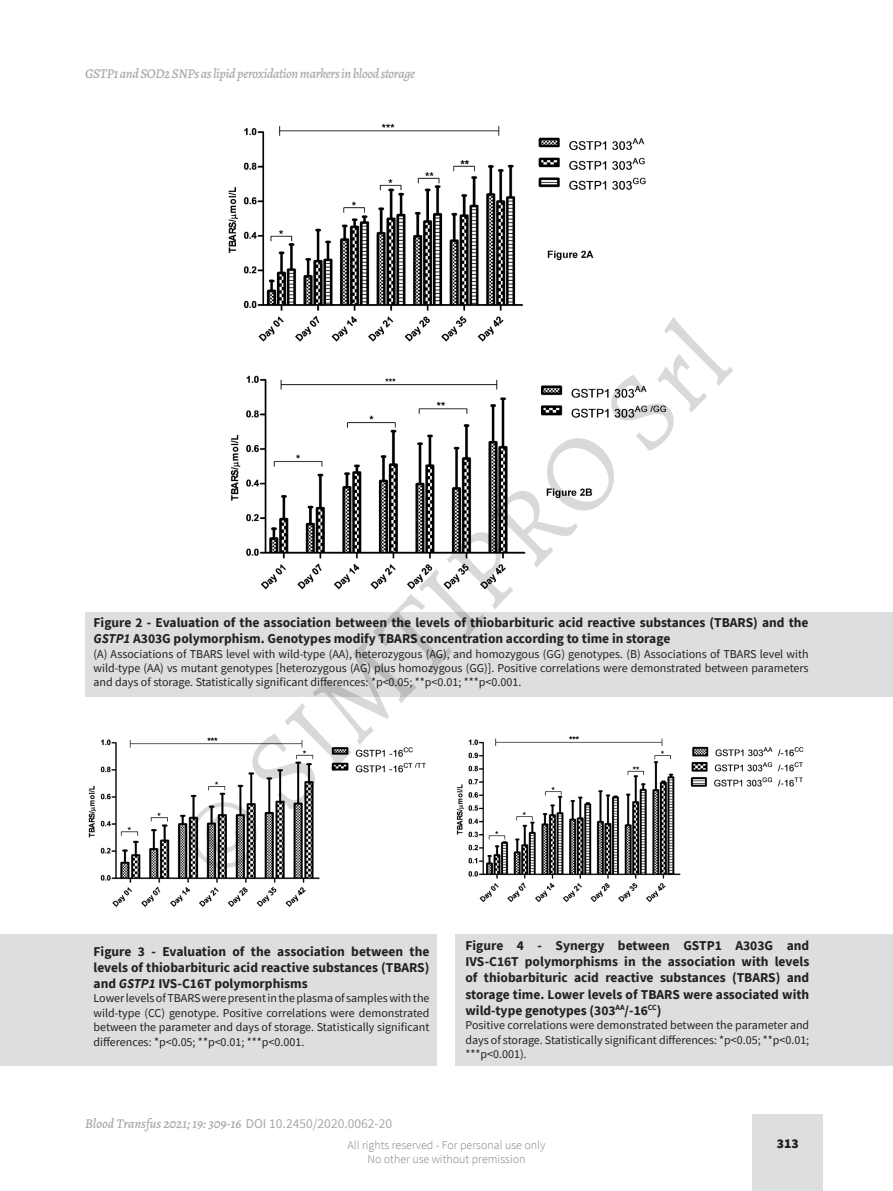
<style>
.page{position:relative;width:893px;height:1191px;background:#fff}
.page>*{position:absolute;margin:0;border:0;box-sizing:border-box;transform-origin:0 0}
.t1{font:108px "Alegreya";color:rgb(0 0 0/.15)}
.Didascalia_figure_20{font:700 13.5px/16.2px "Source Sans Pro";color:#231f20;text-align:justify}
.t2{font:italic 500 13.5px "Alegreya";letter-spacing:-.025em;color:#a8a9ad}
.t3{font:italic 500 13.5px "Alegreya";color:#a8a9ad}
.t4{font:900 13.5px "Source Sans Pro";color:#231f20}
.Didascalia_figure_20-2{font:12px/14.4px "Source Sans Pro";color:#231f20;text-align:justify}
.t5{font:300 12px/14.4px "Source Sans Pro";color:#808080;text-align:center}
.s1{font-style:italic}
.s2{font-family:"Source Sans Pro";font-weight:400;font-style:normal}
</style>
<div class="page">
<div style="left:752px;top:1114px;width:71px;height:77px;background:#dddee0"></div>
<div style="left:0;top:933px;width:436px;height:132px;background:#dddee0"></div>
<div style="left:85px;top:612px;width:808px;height:84px;background:#dddee0"></div>
<div style="left:455px;top:933px;width:438px;height:132px;background:#dddee0"></div>
<img style="left:228px;top:123px;width:438px;height:467px">
<img style="left:88px;top:737px;width:338px;height:170px">
<img style="left:456px;top:736px;width:348px;height:166px">
<p class="t2" style="left:85px;top:64px;width:332px">GSTP1 and SOD2 SNPs as lipid peroxidation markers in blood storage</p>
<h1 class="t1" style="left:146px;top:810px;width:730px;rotate:-45deg">© SIMTIPRO Srl</h1>
<p class="Didascalia_figure_20" style="left:94px;top:614px;width:717px">Figure 2 - Evaluation of the association between the levels of thiobarbituric acid reactive substances (TBARS) and the<br><span class="s1">GSTP1</span> A303G polymorphism. Genotypes modify TBARS concentration according to time in storage</p>
<p class="Didascalia_figure_20-2" style="left:94px;top:646px;width:717px">(A) Associations of TBARS level with wild-type (AA), heterozygous (AG), and homozygous (GG) genotypes. (B) Associations of TBARS level with wild-type (AA) vs mutant genotypes [heterozygous (AG) plus homozygous (GG)]. Positive correlations were demonstrated between parameters and days of storage. Statistically significant differences: *p&lt;0.05; **p&lt;0.01; ***p&lt;0.001.</p>
<p class="Didascalia_figure_20" style="left:94px;top:942px;width:337px">Figure 3 - Evaluation of the association between the levels of thiobarbituric acid reactive substances (TBARS) and <span class="s1">GSTP1</span> IVS-C16T polymorphisms</p>
<p class="Didascalia_figure_20-2" style="left:94px;top:991px;width:337px">Lower levels of TBARS were present in the plasma of samples with the wild-type (CC) genotype. Positive correlations were demonstrated between the parameter and days of storage. Statistically significant differences: *p&lt;0.05; **p&lt;0.01; ***p&lt;0.001.</p>
<p class="t3" style="left:85px;top:1114px;width:309px">Blood Transfus 2021; 19: 309-16 <span class="s2">DOI 10.2450/2020.0062-20</span></p>
<p class="Didascalia_figure_20" style="left:465px;top:937px;width:345px">Figure 4 - Synergy between GSTP1 A303G and IVS-C16T polymorphisms in the association with levels of thiobarbituric acid reactive substances (TBARS) and storage time. Lower levels of TBARS were associated with wild-type genotypes (303<sup>AA</sup>/-16<sup>CC</sup>)</p>
<p class="Didascalia_figure_20-2" style="left:465px;top:1018px;width:345px">Positive correlations were demonstrated between the parameter and days of storage. Statistically significant differences: *p&lt;0.05; **p&lt;0.01; ***p&lt;0.001).</p>
<p class="t5" style="left:348px;top:1137px;width:199px">All rights reserved - For personal use only<br>No other use without premission</p>
<p class="t4" style="left:777px;top:1134px;width:23px">313</p>
</div>
